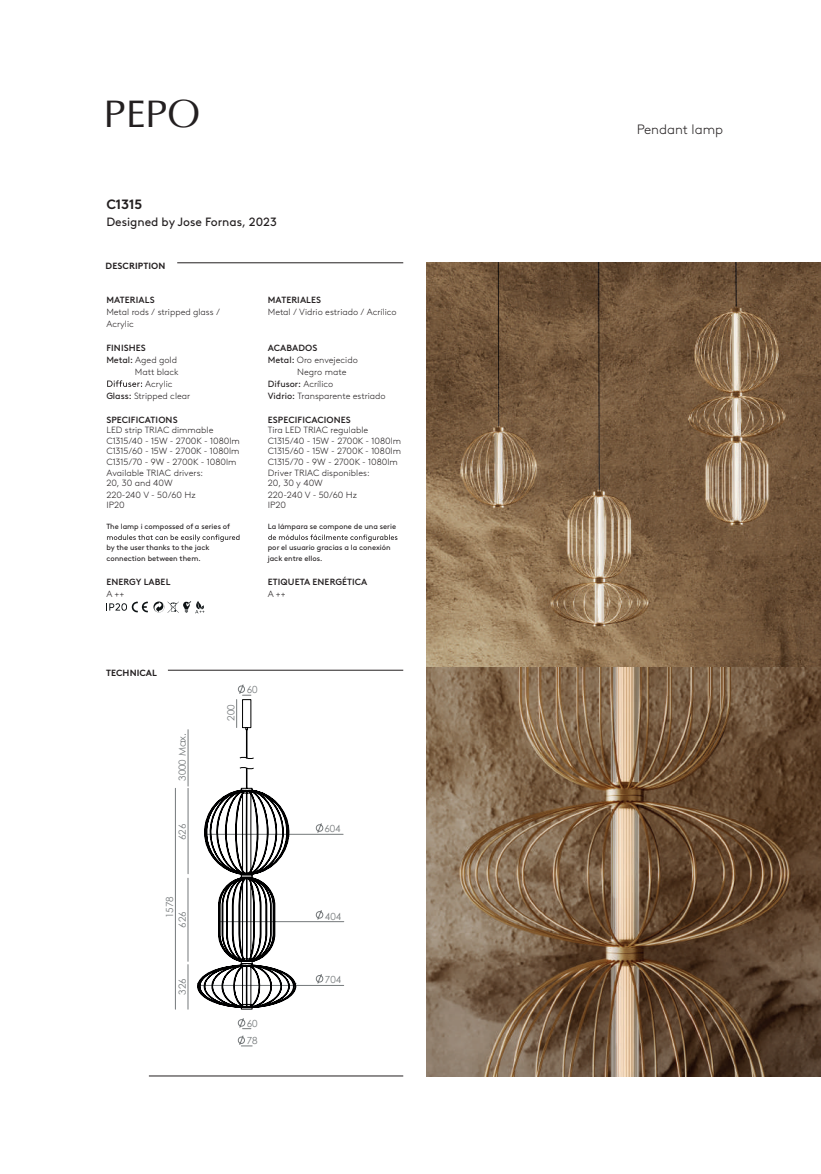
<style>
.page{position:relative;width:821px;height:1174px;background:#fff}
.page>*{position:absolute;margin:0;border:0;box-sizing:border-box;transform-origin:0 0}
.t1{font:39.15px "Optima";color:#231f20}
.t2{font:300 13.5px "Brown LL";color:#231f20}
.t3{font:700 13.5px "Brown LL";color:#231f20}
.t4{font:12px "Brown LL";color:#231f20}
.t5{font:9.75px "Century Gothic";color:#75797b}
.t6{font:300 9px/10.8px "Brown LL";color:#231f20}
.t7{font:500 9px "Brown LL";letter-spacing:.01em;color:#231f20}
.t8{font:700 9px "Brown LL";letter-spacing:.01em;color:#231f20}
.t9{font:9px "Brown LL";color:#231f20}
.t10{font:7.5px/10.5px "Brown LL";color:#231f20}
.s1{font-weight:400}
.s2{font-weight:300}
</style>
<div class="page">
<svg style="left:107px;top:380px;width:35px;height:7px"></svg>
<svg style="left:107px;top:534px;width:132px;height:8px"></svg>
<svg style="left:268px;top:534px;width:129px;height:8px"></svg>
<svg style="left:106px;top:601px;width:98px;height:12px"></svg>
<hr style="left:177px;top:262px;width:226px;height:1px;background:#231f20">
<hr style="left:168px;top:670px;width:235px;height:1px;background:#231f20">
<hr style="left:149px;top:1075px;width:254px;height:1px;background:#231f20">
<hr style="left:289px;top:834px;width:54px;height:1px;background:#75797b">
<hr style="left:296px;top:985px;width:48px;height:1px;background:#75797b">
<hr style="left:275px;top:921px;width:69px;height:1px;background:#75797b">
<hr style="left:188px;top:964px;width:1px;height:45px;background:#75797b">
<hr style="left:188px;top:878px;width:1px;height:83px;background:#75797b">
<hr style="left:175px;top:788px;width:1px;height:221px;background:#75797b">
<hr style="left:188px;top:729px;width:1px;height:57px;background:#75797b">
<hr style="left:188px;top:788px;width:1px;height:85px;background:#75797b">
<svg style="left:197px;top:684px;width:127px;height:362px"></svg>
<img style="left:426px;top:263px;width:395px;height:405px">
<img style="left:426px;top:668px;width:395px;height:408px">
<h1 class="t1" style="left:104px;top:84px;width:97px">PEPO</h1>
<h2 class="t3" style="left:106px;top:194px;width:37px">C1315</h2>
<h3 class="t4" style="left:106px;top:213px;width:172px">Designed by Jose Fornas, 2023</h3>
<p class="t8" style="left:106px;top:259px;width:61px">DESCRIPTION</p>
<p class="t7" style="left:106px;top:293px;width:50px">MATERIALS</p>
<p class="t6" style="left:106px;top:305px;width:115px;line-height:12px">Metal rods / stripped glass /<br>Acrylic</p>
<p class="t7" style="left:106px;top:341px;width:41px">FINISHES</p>
<p class="t6" style="left:106px;top:354px;width:72px"><span class="s1">Metal:</span> Aged gold</p>
<p class="t6" style="left:135px;top:366px;width:45px">Matt black</p>
<p class="t6" style="left:145px;top:378px;width:29px">Acrylic</p>
<p class="t6" style="left:106px;top:390px;width:85px"><span class="s1">Glass:</span> Stripped clear</p>
<p class="t7" style="left:106px;top:413px;width:73px">SPECIFICATIONS</p>
<p class="t6" style="left:106px;top:424px;width:135px">LED strip TRIAC dimmable<br>C1315/40 - 15W - 2700K - 1080lm<br>C1315/60 - 15W - 2700K - 1080lm<br>C1315/70 - 9W - 2700K - 1080lm<br>Available TRIAC drivers:<br>20, 30 and 40W<br>220-240 V - 50/60 Hz</p>
<p class="t6" style="left:106px;top:499px;width:20px">IP20</p>
<p class="t10" style="left:106px;top:521px;width:125px">The lamp i compossed of a series of</p>
<p class="t10" style="left:106px;top:542px;width:105px">by the user thanks to the jack connection between them.</p>
<p class="t7" style="left:106px;top:575px;width:66px">ENERGY LABEL</p>
<p class="t6" style="left:106px;top:588px;width:19px">A ++</p>
<p class="t7" style="left:268px;top:293px;width:55px">MATERIALES</p>
<p class="t6" style="left:268px;top:306px;width:130px">Metal / Vidrio estriado / Acrílico</p>
<p class="t7" style="left:268px;top:341px;width:51px">ACABADOS</p>
<p class="t6" style="left:268px;top:354px;width:92px"><span class="s1">Metal:</span> Oro envejecido</p>
<p class="t6" style="left:297px;top:366px;width:51px">Negro mate</p>
<p class="t9" style="left:268px;top:377px;width:67px">Difusor: <span class="s2">Acrílico</span></p>
<p class="t6" style="left:268px;top:390px;width:119px"><span class="s1">Vidrio:</span> Transparente estriado</p>
<p class="t7" style="left:268px;top:413px;width:85px">ESPECIFICACIONES</p>
<p class="t6" style="left:268px;top:424px;width:135px">Tira LED TRIAC regulable<br>C1315/40 - 15W - 2700K - 1080lm<br>C1315/60 - 15W - 2700K - 1080lm<br>C1315/70 - 9W - 2700K - 1080lm<br>Driver TRIAC disponibles:<br>20, 30 y 40W<br>220-240 V - 50/60 Hz</p>
<p class="t6" style="left:268px;top:499px;width:20px">IP20</p>
<p class="t10" style="left:268px;top:521px;width:130px">La lámpara se compone de una serie</p>
<p class="t10" style="left:268px;top:542px;width:124px">por el usuario gracias a la conexión jack entre ellos.</p>
<p class="t7" style="left:268px;top:575px;width:101px">ETIQUETA ENERGÉTICA</p>
<p class="t6" style="left:268px;top:588px;width:19px">A ++</p>
<p class="t8" style="left:106px;top:666px;width:52px">TECHNICAL</p>
<p class="t5" style="left:175px;top:781px;width:49px;rotate:-90deg">3000 Max.</p>
<p class="t5" style="left:175px;top:840px;width:18px;rotate:-90deg">626</p>
<p class="t5" style="left:163px;top:918px;width:23px;rotate:-90deg">1578</p>
<p class="t5" style="left:175px;top:928px;width:18px;rotate:-90deg">626</p>
<p class="t5" style="left:175px;top:994px;width:18px;rotate:-90deg">326</p>
<p class="t5" style="left:224px;top:720px;width:18px;rotate:-90deg">200</p>
<p class="t5" style="left:247px;top:682px;width:12px">60</p>
<p class="t5" style="left:247px;top:1016px;width:12px">60</p>
<p class="t5" style="left:247px;top:1033px;width:12px">78</p>
<p class="t5" style="left:324px;top:821px;width:18px">604</p>
<p class="t5" style="left:325px;top:909px;width:18px">404</p>
<p class="t5" style="left:325px;top:973px;width:18px">704</p>
<h2 class="t2" style="left:636px;top:120px;width:88px">Pendant lamp</h2>
</div>
